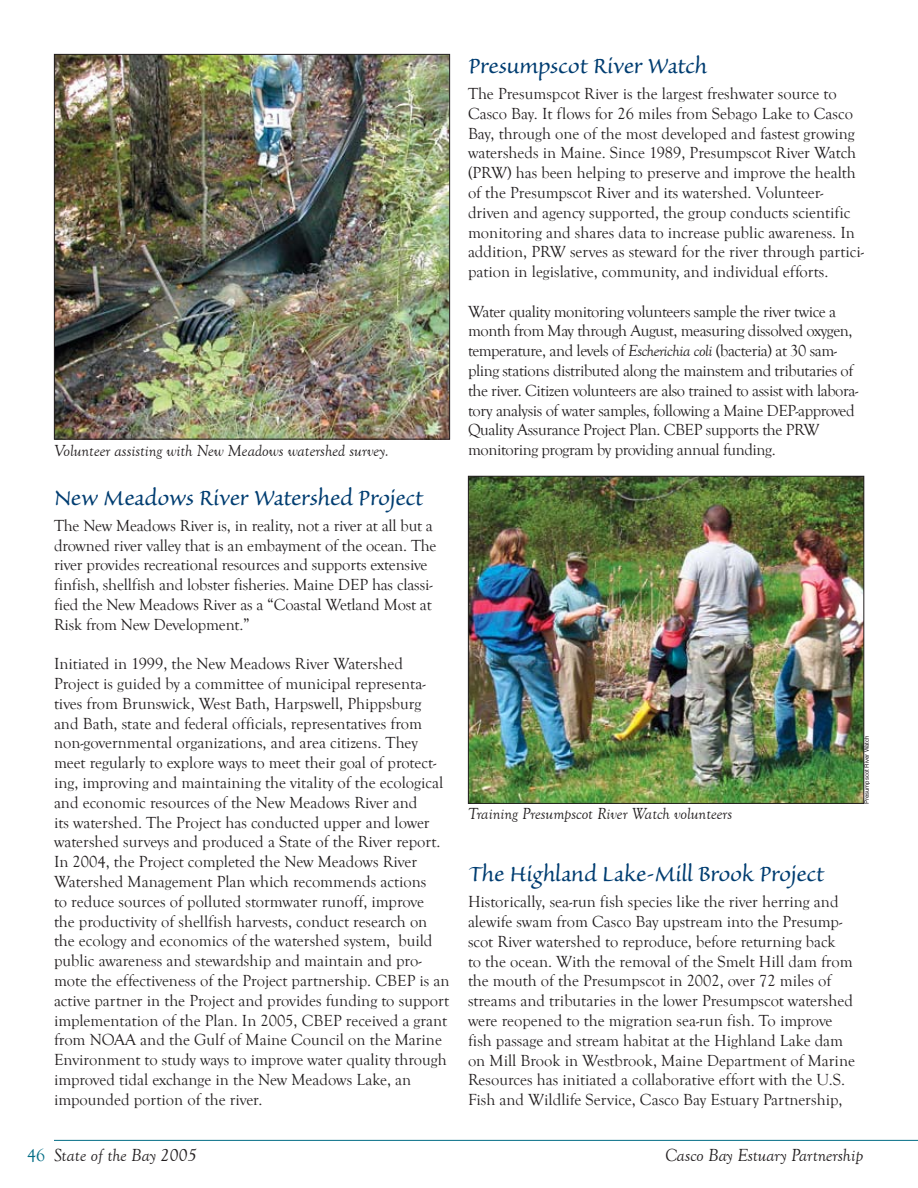
<style>
.page{position:relative;width:918px;height:1188px;background:#fff}
.page>*{position:absolute;margin:0;border:0;box-sizing:border-box;transform-origin:0 0}
.t1{font:27px "Sanvito";letter-spacing:-.01em;color:#003d71}
.t2{font:italic 18px "Goudy Old Style T";color:#231f20}
.t3{font:16.5px/19.8px "Goudy Old Style T";color:#231f20}
.t4{font:16.5px/19.8px "Goudy Old Style T";letter-spacing:-.025em;color:#231f20}
.t5{font:italic 16.5px "Goudy Old Style T";color:#231f20}
.t6{font:6px "Helvetica";color:#231f20}
.s1{font-style:normal;color:#006c85}
.s2{font-style:italic}
</style>
<div class="page">
<hr style="left:54px;top:1140px;width:864px;height:1px;background:#006c85">
<img style="left:56px;top:56px;width:392px;height:382px">
<div style="left:54px;top:54px;width:396px;height:386px;border:1px solid #231f20"></div>
<img style="left:470px;top:478px;width:392px;height:324px">
<div style="left:468px;top:476px;width:396px;height:328px;border:1px solid #231f20"></div>
<p class="t5" style="left:54px;top:441px;width:336px">Volunteer assisting with New Meadows watershed survey.</p>
<h1 class="t1" style="left:54px;top:485px;width:371px">New Meadows River Watershed Project</h1>
<p class="t3" style="left:54px;top:516px;width:384px">The New Meadows River is, in reality, not a river at all but a drowned river valley that is an embayment of the ocean. The river provides recreational resources and supports extensive finfish, shellfish and lobster fisheries. Maine DEP has classi&shy;fied the New Meadows River as a “Coastal Wetland Most at Risk from New Development.”</p>
<p class="t3" style="left:54px;top:654px;width:397px">Initiated in 1999, the New Meadows River Watershed Project is guided by a committee of municipal representa&shy;tives from Brunswick, West Bath, Harpswell, Phippsburg and Bath, state and federal officials, representatives from non-governmental organizations, and area citizens. They meet regularly to explore ways to meet their goal of protect&shy;ing, improving and maintaining the vitality of the ecological and economic resources of the New Meadows River and<br>its watershed. The Project has conducted upper and lower watershed surveys and produced a State of the River report.<br>In 2004, the Project completed the New Meadows River Watershed Management Plan which recommends actions<br>to reduce sources of polluted stormwater runoff, improve<br>the productivity of shellfish harvests, conduct research on the ecology and economics of the watershed system, build public awareness and stewardship and maintain and pro&shy;mote the effectiveness of the Project partnership. CBEP is an active partner in the Project and provides funding to support implementation of the Plan. In 2005, CBEP received a grant from NOAA and the Gulf of Maine Council on the Marine Environment to study ways to improve water quality through improved tidal exchange in the New Meadows Lake, an impounded portion of the river.</p>
<p class="t2" style="left:27px;top:1146px;width:171px"><span class="s1">46</span> State of the Bay 2005</p>
<h1 class="t1" style="left:468px;top:53px;width:241px">Presumpscot River Watch</h1>
<p class="t3" style="left:468px;top:84px;width:398px">The Presumspcot River is the largest freshwater source to Casco Bay. It flows for 26 miles from Sebago Lake to Casco Bay, through one of the most developed and fastest growing watersheds in Maine. Since 1989, Presumpscot River Watch (PRW) has been helping to preserve and improve the health of the Presumpscot River and its watershed. Volunteer&shy;driven and agency supported, the group conducts scientific monitoring and shares data to increase public awareness. In addition, PRW serves as steward for the river through partici&shy;pation in legislative, community, and individual efforts.</p>
<p class="t4" style="left:468px;top:302px;width:392px">Water quality monitoring volunteers sample the river twice a month from May through August, measuring dissolved oxygen, temperature, and levels of <span class="s2">Escherichia coli</span> (bacteria) at 30 sam&shy;pling stations distributed along the mainstem and tributaries of the river. Citizen volunteers are also trained to assist with labora&shy;tory analysis of water samples, following a Maine DEP-approved Quality Assurance Project Plan. CBEP supports the PRW monitoring program by providing annual funding.</p>
<p class="t5" style="left:468px;top:804px;width:266px">Training Presumpscot River Watch volunteers</p>
<p class="t6" style="left:863px;top:804px;width:70px;rotate:-90deg">Presumpscot River Watch</p>
<h1 class="t1" style="left:468px;top:861px;width:358px">The Highland Lake-Mill Brook Project</h1>
<p class="t3" style="left:468px;top:892px;width:389px">Historically, sea-run fish species like the river herring and alewife swam from Casco Bay upstream into the Presump&shy;scot River watershed to reproduce, before returning back<br>to the ocean. With the removal of the Smelt Hill dam from the mouth of the Presumpscot in 2002, over 72 miles of streams and tributaries in the lower Presumpscot watershed were reopened to the migration sea-run fish. To improve fish passage and stream habitat at the Highland Lake dam on Mill Brook in Westbrook, Maine Department of Marine Resources has initiated a collaborative effort with the U.S.<br>Fish and Wildlife Service, Casco Bay Estuary Partnership,</p>
<p class="t2" style="left:665px;top:1146px;width:200px">Casco Bay Estuary Partnership</p>
</div>
